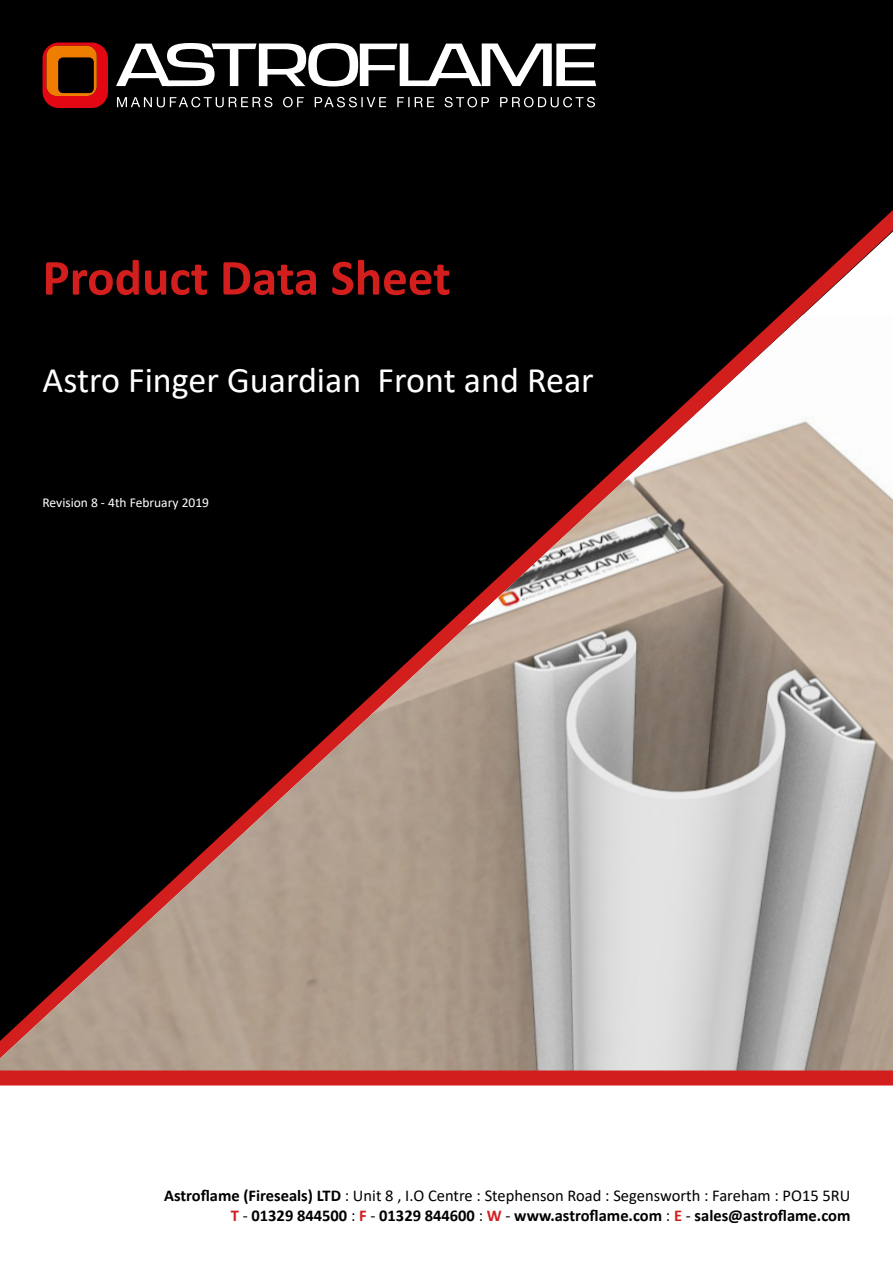
<style>
.page{position:relative;width:893px;height:1263px;background:#000}
.page>*{position:absolute;margin:0;border:0;box-sizing:border-box;transform-origin:0 0}
.t1{font:700 51px "Calibri";color:#d31e1e}
.t2{font:36px "Calibri";color:#fff}
.t3{font:700 16.5px/19.8px "Calibri";color:#000;text-align:right}
.t4{font:13.5px "Calibri";color:#fff}
.s1{font-weight:400}
.s2{color:#d31e1e}
</style>
<div class="page">
<div style="left:0;top:1052px;width:893px;height:211px;background:#fff"></div>
<svg style="left:780px;top:231px;width:113px;height:84px"></svg>
<img style="left:0;top:315px;width:893px;height:755px">
<div style="left:0;top:1070px;width:893px;height:15px;background:#d31e1e"></div>
<svg style="left:116px;top:43px;width:480px;height:43px"></svg>
<svg style="left:117px;top:97px;width:478px;height:10px"></svg>
<svg style="left:43px;top:43px;width:65px;height:65px"></svg>
<h1 class="t1" style="left:43px;top:241px;width:410px">Product Data Sheet</h1>
<h2 class="t2" style="left:43px;top:355px;width:553px">Astro Finger Guardian Front and Rear</h2>
<p class="t4" style="left:43px;top:493px;width:168px">Revision 8 - 4th February 2019</p>
<p class="t3" style="left:164px;top:1185px;width:688px">Astroflame (Fireseals) LTD <span class="s1">: Unit 8 , I.O Centre : Stephenson Road : Segensworth : Fareham : PO15 5RU<br></span><span class="s2">T</span> <span class="s1">-</span> 01329 844500 <span class="s1">:</span> <span class="s2">F</span> <span class="s1">-</span> 01329 844600 <span class="s1">:</span> <span class="s2">W</span> <span class="s1">-</span> www.astroflame.com <span class="s1">:</span> <span class="s2">E</span> <span class="s1">-</span> sales@astroflame.com</p>
</div>
